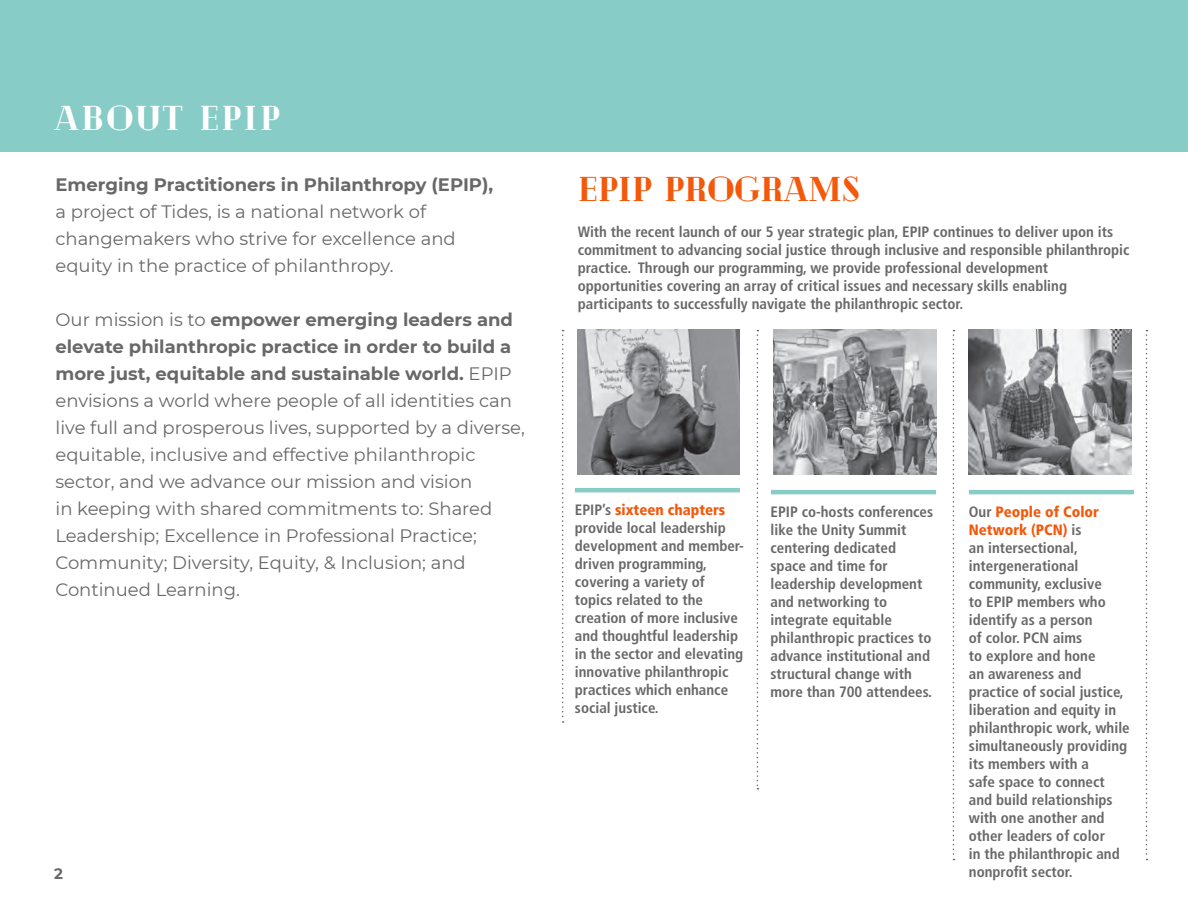
<style>
.page{position:relative;width:1188px;height:918px;background:#fff}
.page>*{position:absolute;margin:0;border:0;box-sizing:border-box;transform-origin:0 0}
.t1{font:900 34.5px "Cheque";color:#f3580b}
.t2{font:900 34.5px "Cheque";letter-spacing:.065em;color:#fff}
.t3{font:18px/27px "Montserrat";color:#696868}
.t4{font:700 18px "Montserrat";color:#696868}
.t5{font:700 condensed 15px/18px "Frutiger";color:#696868}
.t6{font:700 15px "Montserrat";color:#696868}
.s1{font-weight:700}
.s2{font-weight:900;color:#f3580b}
</style>
<div class="page">
<div style="left:0;top:0;width:1188px;height:151px;background:#88ccc7"></div>
<hr style="left:575px;top:488px;width:165px;height:4px;background:#88ccc7">
<svg style="left:757px;top:330px;width:1px;height:459px"></svg>
<svg style="left:562px;top:330px;width:2px;height:393px"></svg>
<svg style="left:953px;top:330px;width:1px;height:530px"></svg>
<hr style="left:771px;top:490px;width:165px;height:4px;background:#88ccc7">
<hr style="left:969px;top:490px;width:165px;height:4px;background:#88ccc7">
<img style="left:578px;top:330px;width:162px;height:145px">
<img style="left:774px;top:330px;width:162px;height:145px">
<img style="left:969px;top:330px;width:162px;height:145px">
<svg style="left:1146px;top:330px;width:1px;height:530px"></svg>
<h1 class="t2" style="left:54px;top:99px;width:228px">ABOUT EPIP</h1>
<p class="t4" style="left:56px;top:171px;width:439px">Emerging Practitioners in Philanthropy (EPIP),</p>
<p class="t3" style="left:56px;top:197px;width:402px">a project of Tides, is a national network of changemakers who strive for excellence and equity in the practice of philanthropy.</p>
<p class="t3" style="left:56px;top:305px;width:471px">Our mission is to <span class="s1">empower emerging leaders and elevate philanthropic practice in order to build a more just, equitable and sustainable world.</span> EPIP envisions a world where people of all identities can live full and prosperous lives, supported by a diverse, equitable, inclusive and effective philanthropic sector, and we advance our mission and vision<br>in keeping with shared commitments to: Shared Leadership; Excellence in Professional Practice; Community; Diversity, Equity, &amp; Inclusion; and Continued Learning.</p>
<p class="t6" style="left:54px;top:862px;width:10px">2</p>
<h1 class="t1" style="left:578px;top:170px;width:283px">EPIP PROGRAMS</h1>
<p class="t5" style="left:578px;top:223px;width:553px">With the recent launch of our 5 year strategic plan, EPIP continues to deliver upon its commitment to advancing social justice through inclusive and responsible philanthropic practice. Through our programming, we provide professional development opportunities covering an array of critical issues and necessary skills enabling participants to successfully navigate the philanthropic sector.</p>
<p class="t5" style="left:575px;top:501px;width:170px">EPIP’s <span class="s2">sixteen chapters </span>provide local leadership development and member&shy;driven programming, covering a variety of topics related to the creation of more inclusive and thoughtful leadership in the sector and elevating innovative philanthropic practices which enhance social justice.</p>
<p class="t5" style="left:771px;top:503px;width:164px">EPIP co-hosts conferences like the Unity Summit centering dedicated space and time for leadership development and networking to integrate equitable philanthropic practices to advance institutional and structural change with more than 700 attendees.</p>
<p class="t5" style="left:969px;top:503px;width:162px">Our <span class="s2">People of Color<br>Network (PCN)</span> is<br>an intersectional, intergenerational community, exclusive<br>to EPIP members who identify as a person<br>of color. PCN aims<br>to explore and hone<br>an awareness and practice of social justice, liberation and equity in philanthropic work, while simultaneously providing its members with a<br>safe space to connect and build relationships with one another and other leaders of color<br>in the philanthropic and nonprofit sector.</p>
</div>
